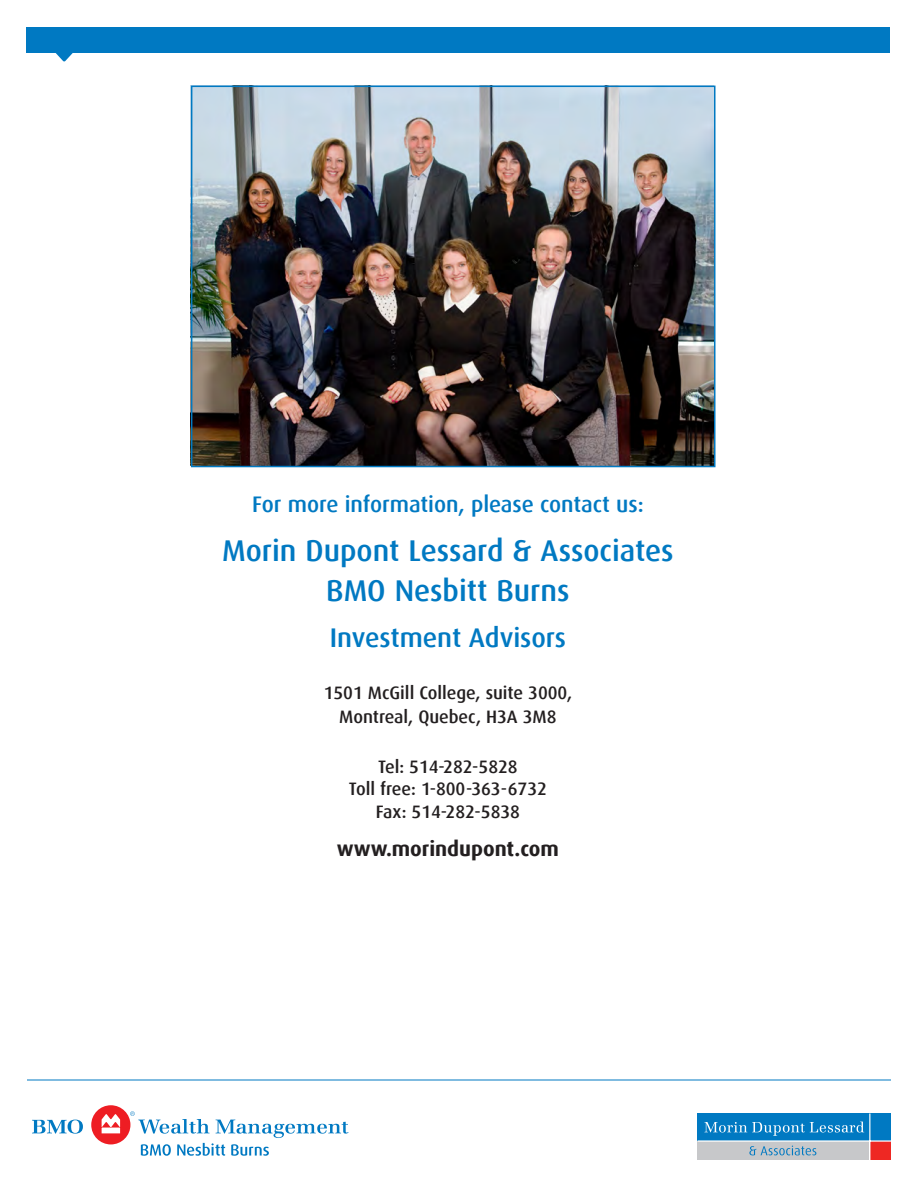
<style>
.page{position:relative;width:918px;height:1188px;background:#fff}
.page>*{position:absolute;margin:0;border:0;box-sizing:border-box;transform-origin:0 0}
.t1{font:500 30px/39.6px "Dax";color:#0079c2;text-align:center}
.t2{font:500 27px "Dax";color:#0079c2}
.t3{font:500 22.5px "Dax";color:#0079c2}
.t4{font:700 21px "Dax";color:#231f20}
.t5{font:500 18px/22.5px "Dax";color:#231f20;text-align:center}
</style>
<div class="page">
<svg style="left:32px;top:1120px;width:51px;height:14px"></svg>
<div style="left:91px;top:1105px;width:39px;height:39px;background:#ee1d23;border-radius:50%"></div>
<svg style="left:102px;top:1114px;width:18px;height:19px"></svg>
<svg style="left:130px;top:1111px;width:219px;height:45px"></svg>
<div style="left:697px;top:1114px;width:194px;height:28px;background:#0079c2"></div>
<svg style="left:704px;top:1122px;width:160px;height:14px"></svg>
<div style="left:697px;top:1141px;width:172px;height:19px;background:#c7c8ca"></div>
<div style="left:870px;top:1141px;width:21px;height:19px;background:#ee2823"></div>
<svg style="left:749px;top:1146px;width:67px;height:9px"></svg>
<hr style="left:869px;top:1114px;width:1px;height:46px;background:#fff">
<hr style="left:698px;top:1140px;width:193px;height:2px;background:#fff">
<hr style="left:27px;top:1080px;width:864px;height:1px;background:#0079c2">
<div style="left:26px;top:27px;width:864px;height:26px;background:#0079c2"></div>
<svg style="left:55px;top:53px;width:18px;height:8px"></svg>
<img style="left:194px;top:89px;width:519px;height:375px">
<div style="left:191px;top:86px;width:525px;height:381px;border:2px solid #0079c2"></div>
<p class="t3" style="left:252px;top:492px;width:393px">For more information, please contact us:</p>
<h1 class="t1" style="left:222px;top:531px;width:453px">Morin Dupont Lessard &amp; Associates<br>BMO Nesbitt Burns</h1>
<h2 class="t2" style="left:330px;top:623px;width:238px">Investment Advisors</h2>
<p class="t5" style="left:324px;top:680px;width:250px;line-height:24.8px">1501 McGill College, suite 3000,<br>Montreal, Quebec, H3A 3M8</p>
<p class="t5" style="left:349px;top:756px;width:200px">Tel: 514-282-5828<br>Toll free: 1-800-363-6732<br>Fax: 514-282-5838</p>
<p class="t4" style="left:337px;top:837px;width:223px">www.morindupont.com</p>
</div>
